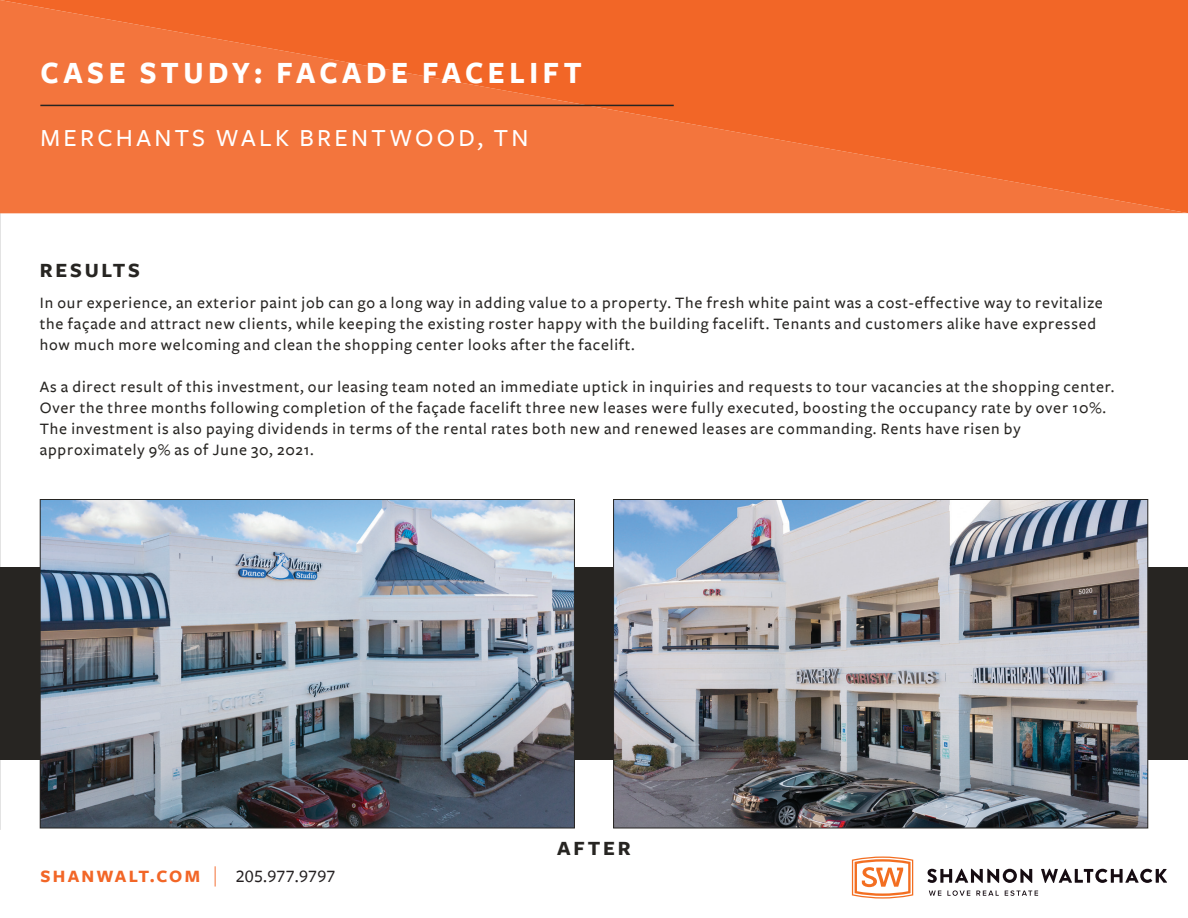
<style>
.page{position:relative;width:1188px;height:918px;background:#fff}
.page>*{position:absolute;margin:0;border:0;box-sizing:border-box;transform-origin:0 0}
.t1{font:700 32.1px "Freight Sans";letter-spacing:.15em;color:#fff;scale:.93 1}
.t2{font:25.5px "Freight Sans Medium SC";letter-spacing:.13em;color:#fff}
.t3{font:21px "Freight Sans Bold SC";letter-spacing:.13em;color:#272522}
.t4{font:700 18px "Freight Sans";letter-spacing:.125em;color:#f26627}
.t5{font:500 16.5px/21px "Freight Sans";letter-spacing:.05em;color:#272522}
.s1{font-weight:300;font-size:22.2px}
.s2{font-family:"Freight Sans Medium SC";font-weight:400;color:#231f20}
</style>
<div class="page">
<svg style="left:929px;top:891px;width:12px;height:5px"></svg>
<svg style="left:947px;top:890px;width:23px;height:6px"></svg>
<svg style="left:976px;top:891px;width:23px;height:5px"></svg>
<svg style="left:1005px;top:890px;width:33px;height:6px"></svg>
<svg style="left:927px;top:869px;width:105px;height:14px"></svg>
<svg style="left:1041px;top:869px;width:126px;height:14px"></svg>
<svg style="left:852px;top:857px;width:61px;height:42px"></svg>
<svg style="left:1px;top:0;width:1187px;height:213px;background:#f26d32"></svg>
<hr style="left:40px;top:105px;width:634px;height:1px;background:#272522">
<div style="left:0;top:567px;width:1188px;height:193px;background:#272522"></div>
<img style="left:42px;top:501px;width:531px;height:325px">
<img style="left:615px;top:501px;width:531px;height:325px">
<svg style="left:0;top:0;width:1px;height:830px"></svg>
<h1 class="t1" style="left:41px;top:56px;width:583px">CASE STUDY: FACADE FACELIFT</h1>
<h2 class="t2" style="left:41px;top:124px;width:489px">MERCHANTS WALK BRENTWOOD, TN</h2>
<p class="t3" style="left:40px;top:259px;width:102px">RESULTS</p>
<p class="t5" style="left:40px;top:292px;width:1064px">In our experience, an exterior paint job can go a long way in adding value to a property. The fresh white paint was a cost-effective way to revitalize the façade and attract new clients, while keeping the existing roster happy with the building facelift. Tenants and customers alike have expressed how much more welcoming and clean the shopping center looks after the facelift.</p>
<p class="t5" style="left:40px;top:376px;width:1076px">As a direct result of this investment, our leasing team noted an immediate uptick in inquiries and requests to tour vacancies at the shopping center.<br>Over the three months following completion of the façade facelift three new leases were fully executed, boosting the occupancy rate by over 10%.<br>The investment is also paying dividends in terms of the rental rates both new and renewed leases are commanding. Rents have risen by approximately 9% as of June 30, 2021.</p>
<p class="t4" style="left:41px;top:867px;width:297px">SHANWALT.COM <span class="s1">|</span> <span class="s2">205.977.9797</span></p>
<p class="t3" style="left:557px;top:837px;width:75px">AFTER</p>
</div>
